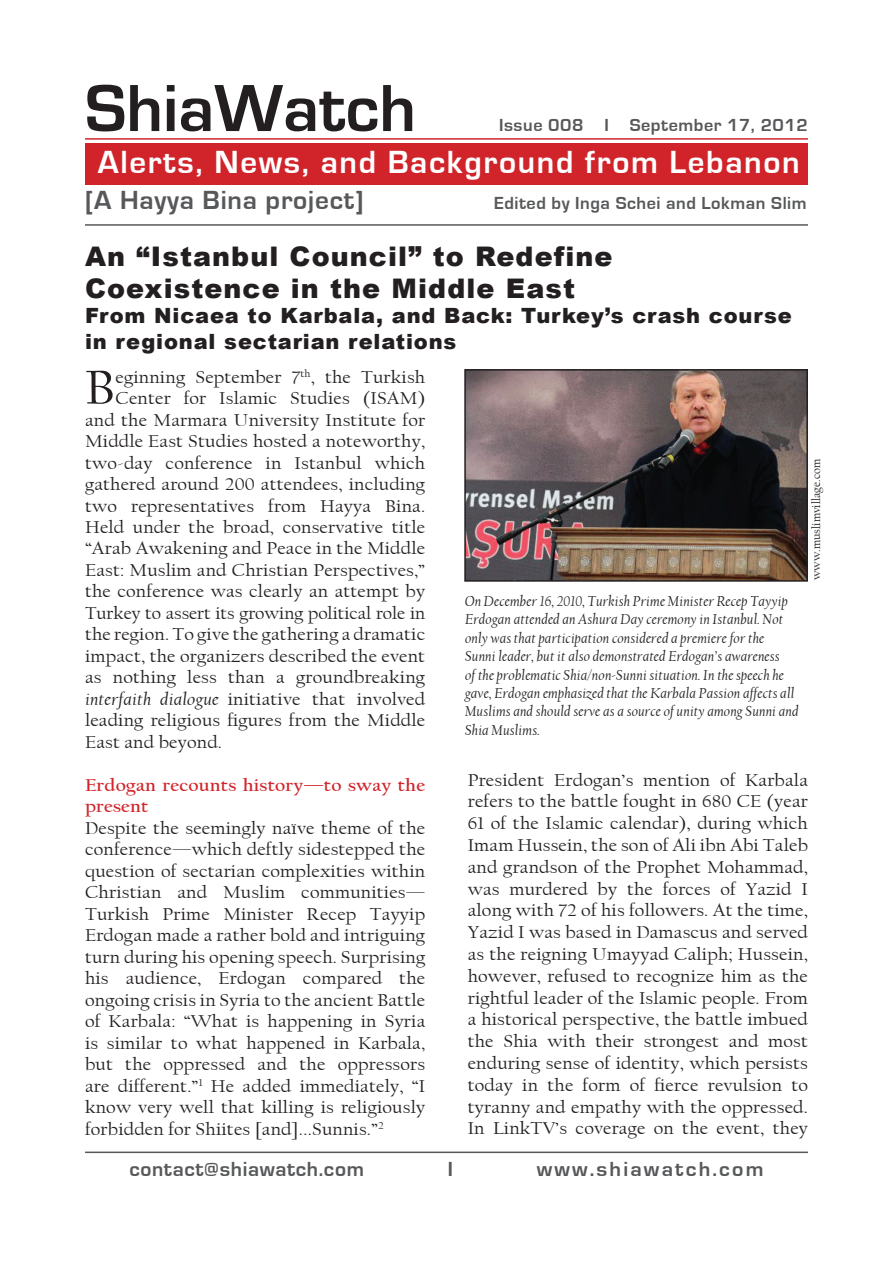
<style>
.page{position:relative;width:893px;height:1263px;background:#fff}
.page>*{position:absolute;margin:0;border:0;box-sizing:border-box;transform-origin:0 0}
.t1{font:700 69px "Eurostile";color:#231f20}
.t2{font:49.65px "Californian FB";color:#231f20;scale:1.08 1}
.t3{font:700 33px "Eurostile";letter-spacing:.05em;color:#fff}
.t4{font:900 27px/32.4px "Arial";letter-spacing:.04em;color:#231f20}
.t5{font:700 27px "Eurostile";letter-spacing:.03em;color:#57585a}
.t6{font:900 21px/25.2px "Arial";letter-spacing:.04em;color:#231f20}
.t7{font:700 21px "Eurostile";letter-spacing:.03em;color:#57585a}
.t8{font:700 21px "Eurostile";letter-spacing:.1em;color:#57585a;scale:1.04 1}
.t9{font:18px/21.8px "Californian FB";letter-spacing:.01em;color:#231f20;text-align:justify;scale:1.08 1}
.t10{font:700 18px "Eurostile";letter-spacing:.03em;color:#57585a}
.t11{font:18px "Californian FB";letter-spacing:.01em;color:#231f20;scale:1.05 1}
.t12{font:700 18px/21.5px "Californian FB";letter-spacing:.01em;color:#d1232a;scale:1.08 1}
.t13{font:italic 15px/18.5px "Californian FB";letter-spacing:.01em;color:#231f20}
.t14{font:12px "Californian FB";color:#231f20}
.s1{font-style:italic}
</style>
<div class="page">
<div style="left:85px;top:144px;width:723px;height:41px;background:#d1232a"></div>
<hr style="left:85px;top:224px;width:723px;height:2px;background:#57585a">
<hr style="left:85px;top:1151px;width:723px;height:2px;background:#57585a">
<hr style="left:85px;top:138px;width:723px;height:2px;background:#d1232a">
<img style="left:467px;top:372px;width:338px;height:207px">
<div style="left:464px;top:369px;width:344px;height:213px;border:2px solid #231f20"></div>
<h1 class="t1" style="left:85px;top:71px;width:332px">ShiaWatch</h1>
<h3 class="t3" style="left:98px;top:144px;width:703px">Alerts, News, and Background from Lebanon</h3>
<p class="t10" style="left:499px;top:115px;width:310px">Issue 008 I September 17, 2012</p>
<h3 class="t5" style="left:85px;top:186px;width:280px">[A Hayya Bina project]</h3>
<p class="t10" style="left:494px;top:193px;width:314px">Edited by Inga Schei and Lokman Slim</p>
<h3 class="t4" style="left:85px;top:239px;width:529px">An “Istanbul Council” to Redefine<br>Coexistence in the Middle East</h3>
<p class="t6" style="left:85px;top:303px;width:708px">From Nicaea to Karbala, and Back: Turkey’s crash course in regional sectarian relations</p>
<h2 class="t2" style="left:85px;top:360px;width:29px">B</h2>
<p class="t9" style="left:115px;top:366px;width:288px">eginning September 7<sup>th</sup>, the Turkish</p>
<p class="t9" style="left:115px;top:387px;width:288px">Center for Islamic Studies (ISAM)</p>
<p class="t9" style="left:85px;top:409px;width:317px">and the Marmara University Institute for</p>
<p class="t9" style="left:85px;top:430px;width:316px">Middle East Studies hosted a noteworthy,</p>
<p class="t9" style="left:85px;top:452px;width:316px">two-day conference in Istanbul which</p>
<p class="t9" style="left:85px;top:473px;width:316px">gathered around 200 attendees, including</p>
<p class="t9" style="left:85px;top:495px;width:316px">two representatives from Hayya Bina.</p>
<p class="t9" style="left:85px;top:516px;width:316px">Held under the broad, conservative title</p>
<p class="t9" style="left:85px;top:538px;width:316px">“Arab Awakening and Peace in the Middle</p>
<p class="t9" style="left:85px;top:559px;width:316px">East: Muslim and Christian Perspectives,”</p>
<p class="t9" style="left:85px;top:581px;width:316px">the conference was clearly an attempt by</p>
<p class="t11" style="left:85px;top:603px;width:325px">Turkey to assert its growing political role in</p>
<p class="t9" style="left:85px;top:624px;width:317px">the region. To give the gathering a dramatic</p>
<p class="t9" style="left:85px;top:645px;width:316px">impact, the organizers described the event</p>
<p class="t9" style="left:85px;top:667px;width:316px">as nothing less than a groundbreaking</p>
<p class="t9" style="left:85px;top:688px;width:316px"><span class="s1">interfaith dialogue</span> initiative that involved</p>
<p class="t9" style="left:85px;top:710px;width:316px">leading religious figures from the Middle</p>
<p class="t9" style="left:85px;top:731px;width:128px">East and beyond.</p>
<p class="t12" style="left:85px;top:774px;width:316px">Erdogan recounts history—to sway the present</p>
<p class="t9" style="left:85px;top:817px;width:317px">Despite the seemingly naïve theme of the conference—which deftly sidestepped the question of sectarian complexities within Christian and Muslim communities— Turkish Prime Minister Recep Tayyip Erdogan made a rather bold and intriguing turn during his opening speech. Surprising his audience, Erdogan compared the ongoing crisis in Syria to the ancient Battle of Karbala: “What is happening in Syria is similar to what happened in Karbala, but the oppressed and the oppressors are different.”<sup>1</sup> He added immediately, “I know very well that killing is religiously forbidden for Shiites [and]...Sunnis.”<sup>2</sup></p>
<p class="t13" style="left:465px;top:592px;width:335px">On December 16, 2010, Turkish Prime Minister Recep Tayyip Erdogan attended an Ashura Day ceremony in Istanbul. Not only was that participation considered a premiere for the Sunni leader, but it also demonstrated Erdogan’s awareness<br>of the problematic Shia/non-Sunni situation. In the speech he gave, Erdogan emphasized that the Karbala Passion affects all Muslims and should serve as a source of unity among Sunni and Shia Muslims.</p>
<p class="t14" style="left:809px;top:580px;width:123px;rotate:-90deg">www.muslimvillage.com</p>
<p class="t9" style="left:468px;top:769px;width:317px">President Erdogan’s mention of Karbala refers to the battle fought in 680 CE (year 61 of the Islamic calendar), during which Imam Hussein, the son of Ali ibn Abi Taleb and grandson of the Prophet Mohammad, was murdered by the forces of Yazid I along with 72 of his followers. At the time, Yazid I was based in Damascus and served as the reigning Umayyad Caliph; Hussein, however, refused to recognize him as the rightful leader of the Islamic people. From a historical perspective, the battle imbued the Shia with their strongest and most enduring sense of identity, which persists today in the form of fierce revulsion to tyranny and empathy with the oppressed.<br>In LinkTV’s coverage on the event, they</p>
<p class="t7" style="left:129px;top:1158px;width:236px">contact@shiawatch.com</p>
<p class="t7" style="left:448px;top:1158px;width:7px">I</p>
<p class="t8" style="left:537px;top:1158px;width:220px">www.shiawatch.com</p>
</div>
